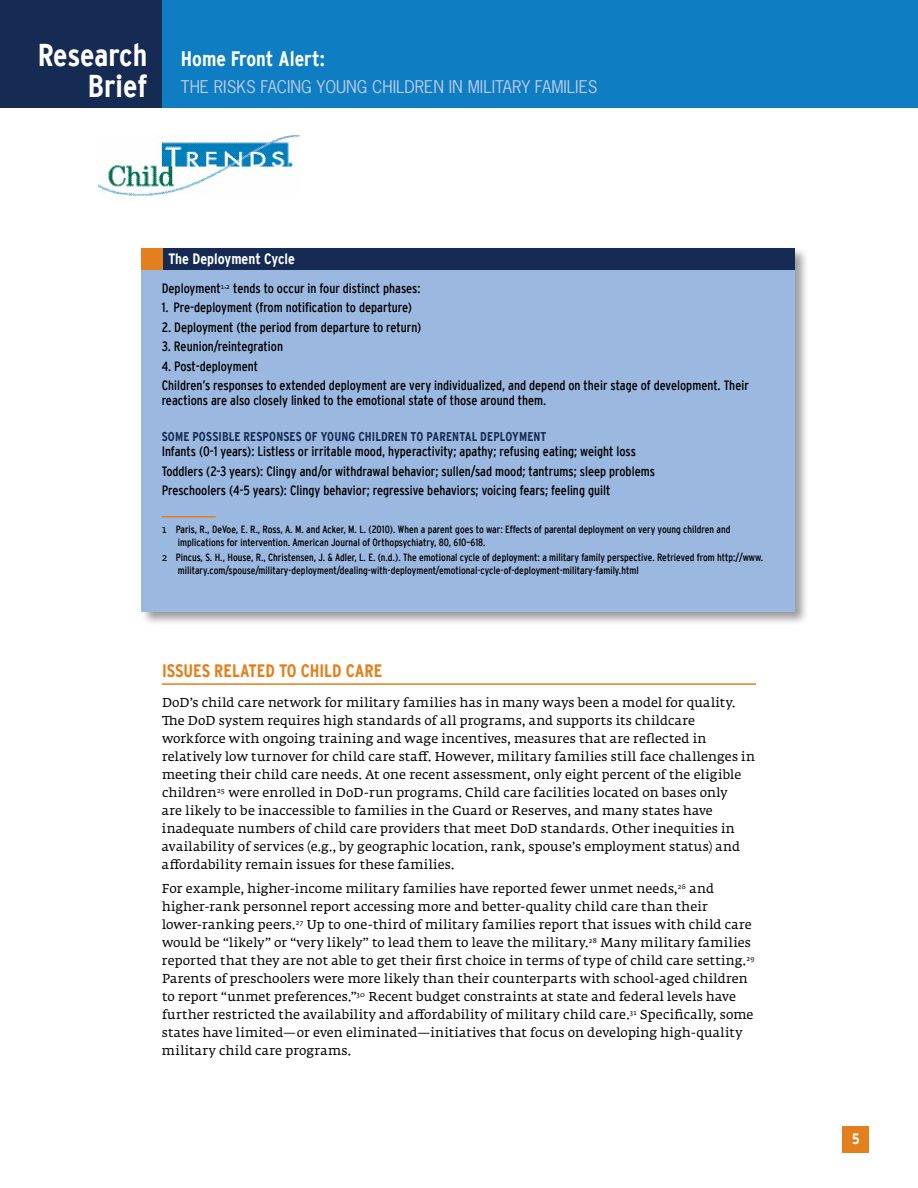
<style>
.page{position:relative;width:918px;height:1188px;background:#fff}
.page>*{position:absolute;margin:0;border:0;box-sizing:border-box;transform-origin:0 0}
.t1{font:700 condensed 31.5px/31.5px "Interstate";letter-spacing:-.005em;color:#fff;text-align:right}
.t2{font:700 condensed 21px "Interstate";color:#fff}
.t3{font:700 condensed 18px "Interstate";color:#e37f1c}
.t4{font:16.5px "News Gothic Std";color:#baccea}
.t5{font:700 condensed 15px "Interstate";color:#fff}
.t6{font:condensed 13.5px/19.5px "Interstate";color:#000}
.t7{font:12.75px/18px "Fedra Serif A Std";letter-spacing:.015em;color:#000}
.t8{font:700 condensed 12.75px "Interstate";letter-spacing:.01em;color:#162b53}
.t9{font:condensed 10.5px/12.8px "Interstate";color:#000}
.s1{font-family:"Fedra Serif A Std";font-stretch:normal}
</style>
<div class="page">
<div style="left:0;top:0;width:918px;height:108px;background:#0e7dc2"></div>
<img style="left:98px;top:136px;width:202px;height:60px">
<div style="left:842px;top:1126px;width:27px;height:27px;background:#e37f1c"></div>
<div style="left:0;top:0;width:162px;height:108px;background:#162b53"></div>
<hr style="left:162px;top:683px;width:594px;height:2px;background:#e37f1c">
<div style="left:140px;top:247px;width:670px;height:379px;background:#000;opacity:.4"></div>
<div style="left:141px;top:248px;width:654px;height:364px;background:#9bb8e0"></div>
<hr style="left:162px;top:516px;width:54px;height:2px;background:#e37f1c">
<div style="left:141px;top:248px;width:654px;height:22px;background:#162b53"></div>
<div style="left:141px;top:248px;width:22px;height:22px;background:#e37f1c"></div>
<h1 class="t1" style="left:38px;top:39px;width:111px">Research<br>Brief</h1>
<h2 class="t2" style="left:181px;top:47px;width:145px">Home Front Alert:</h2>
<p class="t4" style="left:181px;top:76px;width:418px">THE RISKS FACING YOUNG CHILDREN IN MILITARY FAMILIES</p>
<p class="t5" style="left:168px;top:250px;width:128px">The Deployment Cycle</p>
<p class="t6" style="left:162px;top:278px;width:260px">Deployment<sup>1</sup><sup>,</sup><sup>2</sup> tends to occur in four distinct phases:</p>
<p class="t6" style="left:162px;top:298px;width:252px">1. Pre-deployment (from notification to departure)</p>
<p class="t6" style="left:162px;top:317px;width:261px">2. Deployment (the period from departure to return)</p>
<p class="t6" style="left:162px;top:337px;width:123px">3. Reunion/reintegration</p>
<p class="t6" style="left:162px;top:356px;width:589px">4. Post-deployment<br>Children’s responses to extended deployment are very individualized, and depend on their stage of development. Their</p>
<p class="t6" style="left:162px;top:391px;width:386px">reactions are also closely linked to the emotional state of those around them.</p>
<p class="t8" style="left:162px;top:430px;width:122px">SOME POSSI BLE RESPONSES</p>
<p class="t8" style="left:305px;top:430px;width:38px">OF YOUNG</p>
<p class="t8" style="left:358px;top:430px;width:129px">CHILDREN TO PARENTAL DEPL</p>
<p class="t8" style="left:506px;top:430px;width:15px">OYMENT</p>
<p class="t6" style="left:162px;top:442px;width:495px">Infants (0-1 years): Listless or irritable mood, hyperactivity; apathy; refusing eating; weight loss<br>Toddlers (2-3 years): Clingy and/or withdrawal behavior; sullen/sad mood; tantrums; sleep problems<br>Preschoolers (4-5 years): Clingy behavior; regressive behaviors; voicing fears; feeling guilt</p>
<p class="t9" style="left:178px;top:523px;width:554px;text-indent:-16px"><span class="s1">1</span> Paris, R., DeVoe, E. R., Ross, A. M. and Acker, M. L. (2010). When a parent goes to war: Effects of parental deployment on very young children and implications for intervention. American Journal of Orthopsychiatry, 80, 610–618.</p>
<p class="t9" style="left:178px;top:551px;width:587px;text-indent:-16px"><span class="s1">2</span> Pincus, S. H., House, R., Christensen, J. &amp; Adler, L. E. (n.d.). The emotional cycle of deployment: a military family perspective. Retrieved from http://www. military.com/spouse/military-deployment/dealing-with-deployment/emotional-cycle-of-deployment-military-family.html</p>
<h3 class="t3" style="left:162px;top:660px;width:222px">Issues related to child care</h3>
<p class="t7" style="left:162px;top:694px;width:594px">DoD’s child care network for military families has in many ways been a model for quality.<br>The DoD system requires high standards of all programs, and supports its childcare workforce with ongoing training and wage incentives, measures that are reflected in relatively low turnover for child care staff. However, military families still face challenges in meeting their child care needs. At one recent assessment, only eight percent of the eligible children<sup>25</sup> were enrolled in DoD-run programs. Child care facilities located on bases only<br>are likely to be inaccessible to families in the Guard or Reserves, and many states have inadequate numbers of child care providers that meet DoD standards. Other inequities in availability of services (e.g., by geographic location, rank, spouse’s employment status) and affordability remain issues for these families.</p>
<p class="t7" style="left:162px;top:880px;width:594px">For example, higher-income military families have reported fewer unmet needs,<sup>26</sup> and higher-rank personnel report accessing more and better-quality child care than their lower-ranking peers.<sup>27</sup> Up to one-third of military families report that issues with child care would be “likely” or “very likely” to lead them to leave the military.<sup>28</sup> Many military families reported that they are not able to get their first choice in terms of type of child care setting.<sup>29<br></sup>Parents of preschoolers were more likely than their counterparts with school-aged children to report “unmet preferences.”<sup>30</sup> Recent budget constraints at state and federal levels have further restricted the availability and affordability of military child care.<sup>31</sup> Specifically, some states have limited—or even eliminated—initiatives that focus on developing high-quality military child care programs.</p>
<p class="t5" style="left:852px;top:1131px;width:9px">5</p>
</div>
